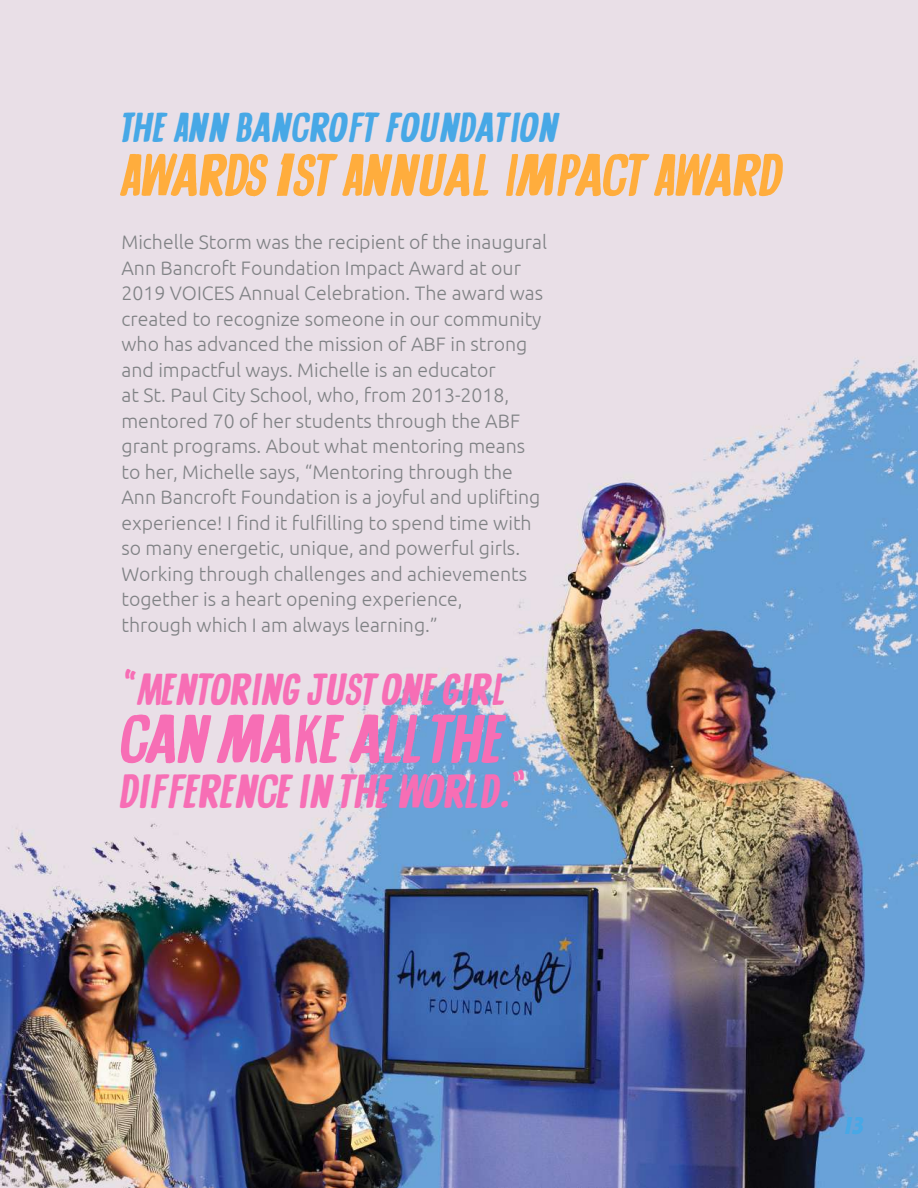
<style>
.page{position:relative;width:918px;height:1188px;background:#fff}
.page>*{position:absolute;margin:0;border:0;box-sizing:border-box;transform-origin:0 0}
.t1{font:italic 69px "Lobster Hand";letter-spacing:-.02em;color:#f76eb5}
.t2{font:italic 60px "Lobster Hand";letter-spacing:-.02em;color:#ffad3d}
.t3{font:italic 48px "Lobster Hand";letter-spacing:-.02em;color:#f76eb5}
.t4{font:italic 45px "Lobster Hand";letter-spacing:-.02em;color:#f76eb5}
.t5{font:italic 42px "Lobster Hand";color:#47a8e6}
.t6{font:italic 24px "Lobster Hand";color:#47a8e6}
.t7{font:300 19.5px/25.5px "Ubuntu";color:#808285}
</style>
<div class="page">
<img style="left:0;top:0;width:918px;height:1188px">
<h3 class="t5" style="left:122px;top:101px;width:440px">THE ANN BANCROFT FOUNDATION</h3>
<h2 class="t2" style="left:122px;top:137px;width:664px">AWARDS 1ST ANNUAL IMPACT AWARD</h2>
<p class="t7" style="left:122px;top:229px;width:427px">Michelle Storm was the recipient of the inaugural Ann Bancroft Foundation Impact Award at our 2019 VOICES Annual Celebration. The award was created to recognize someone in our community who has advanced the mission of ABF in strong and impactful ways. Michelle is an educator<br>at St. Paul City School, who, from 2013-2018, mentored 70 of her students through the ABF grant programs. About what mentoring means to her, Michelle says, “Mentoring through the Ann Bancroft Foundation is a joyful and uplifting experience! I find it fulfilling to spend time with so many energetic, unique, and powerful girls.<br>Working through challenges and achievements together is a heart opening experience,<br>through which I am always learning.”</p>
<h3 class="t4" style="left:122px;top:661px;width:385px">“MENTORING JUST ONE GIRL</h3>
<h1 class="t1" style="left:122px;top:696px;width:387px">CAN MAKE ALL THE</h1>
<h3 class="t3" style="left:122px;top:761px;width:408px">DIFFERENCE IN THE WORLD.”</h3>
<p class="t6" style="left:845px;top:1111px;width:21px">13</p>
</div>
